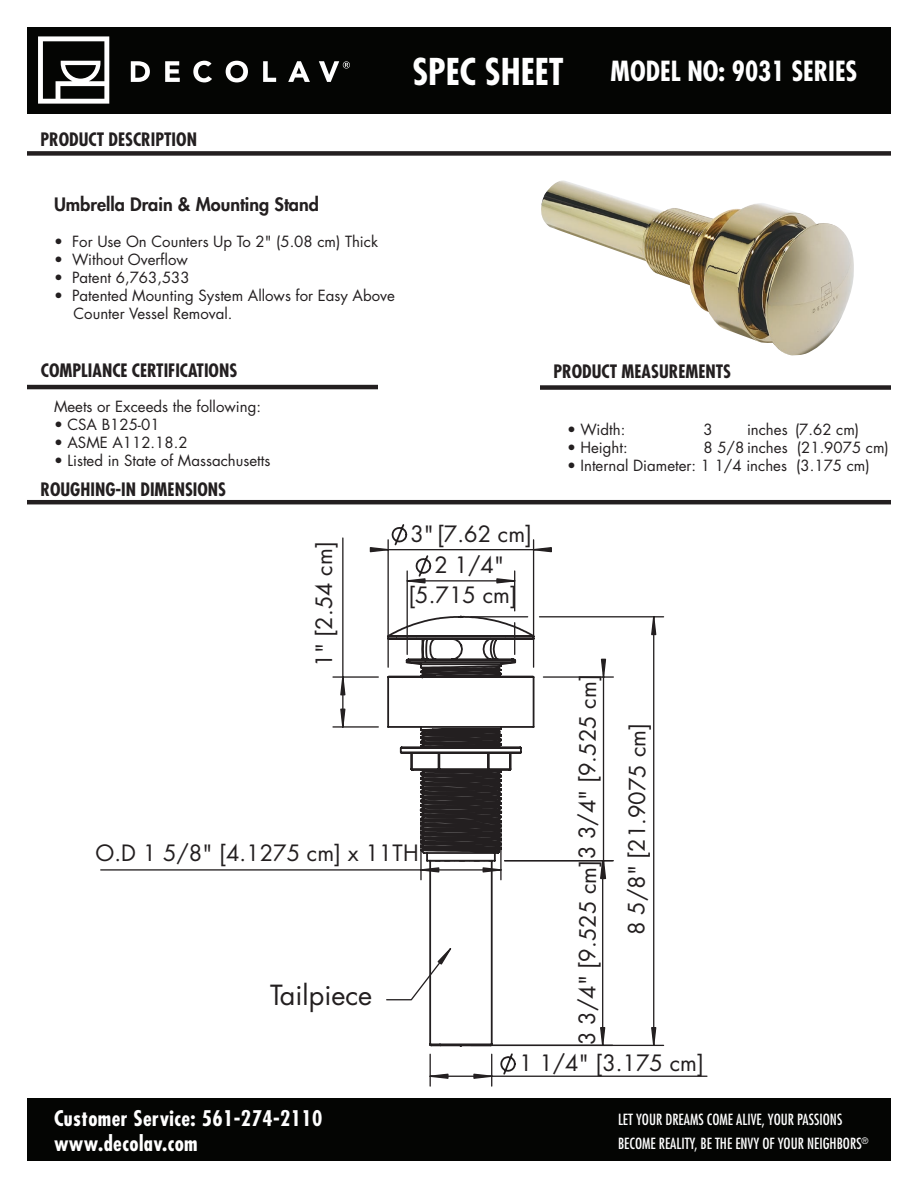
<style>
.page{position:relative;width:918px;height:1188px;background:#fff}
.page>*{position:absolute;margin:0;border:0;box-sizing:border-box;transform-origin:0 0}
.t1{font:700 condensed 36px "Futura";color:#fff}
.t2{font:700 condensed 27px "Futura";color:#fff}
.t3{font:27px "Futura";color:#231f20}
.t4{font:21.9px "Futura";color:#231f20}
.t5{font:700 condensed 21px/25.2px "Futura";letter-spacing:.02em;color:#fff}
.t6{font:700 condensed 18px "Futura";color:#231f20}
.t7{font:800 18px "Futura";color:#231f20}
.t8{font:15px/18px "Futura";color:#231f20}
.t9{font:condensed 15px/24px "Futura";color:#fff}
</style>
<div class="page">
<div style="left:27px;top:27px;width:864px;height:87px;background:#040503"></div>
<svg style="left:131px;top:61px;width:19px;height:21px"></svg>
<svg style="left:165px;top:61px;width:15px;height:21px"></svg>
<svg style="left:193px;top:61px;width:19px;height:21px"></svg>
<svg style="left:226px;top:61px;width:22px;height:21px"></svg>
<svg style="left:263px;top:61px;width:13px;height:21px"></svg>
<svg style="left:288px;top:61px;width:22px;height:21px"></svg>
<svg style="left:319px;top:61px;width:31px;height:21px"></svg>
<svg style="left:38px;top:36px;width:71px;height:68px"></svg>
<div style="left:27px;top:151px;width:864px;height:5px;background:#231f20"></div>
<div style="left:540px;top:385px;width:351px;height:5px;background:#231f20"></div>
<div style="left:27px;top:1098px;width:864px;height:63px;background:#040503"></div>
<hr style="left:27px;top:500px;width:864px;height:4px;background:#231f20">
<hr style="left:27px;top:385px;width:351px;height:4px;background:#231f20">
<hr style="left:602px;top:861px;width:1px;height:184px;background:#231f20">
<hr style="left:101px;top:869px;width:320px;height:2px;background:#231f20">
<hr style="left:471px;top:1045px;width:193px;height:1px;background:#231f20">
<hr style="left:653px;top:617px;width:1px;height:428px;background:#231f20">
<hr style="left:539px;top:616px;width:125px;height:1px;background:#231f20">
<hr style="left:430px;top:1076px;width:277px;height:1px;background:#231f20">
<hr style="left:491px;top:1054px;width:1px;height:32px;background:#231f20">
<hr style="left:430px;top:1054px;width:1px;height:32px;background:#231f20">
<svg style="left:650px;top:616px;width:7px;height:20px"></svg>
<svg style="left:650px;top:1026px;width:7px;height:19px"></svg>
<svg style="left:599px;top:1026px;width:7px;height:21px"></svg>
<svg style="left:332px;top:537px;width:283px;height:334px"></svg>
<svg style="left:385px;top:570px;width:131px;height:431px"></svg>
<svg style="left:339px;top:708px;width:7px;height:20px"></svg>
<svg style="left:339px;top:676px;width:7px;height:20px"></svg>
<svg style="left:532px;top:546px;width:21px;height:7px"></svg>
<svg style="left:600px;top:859px;width:7px;height:21px"></svg>
<svg style="left:496px;top:577px;width:20px;height:7px"></svg>
<svg style="left:600px;top:658px;width:7px;height:20px"></svg>
<svg style="left:369px;top:524px;width:63px;height:60px"></svg>
<svg style="left:418px;top:614px;width:99px;height:466px"></svg>
<img style="left:541px;top:180px;width:313px;height:176px">
<p class="t6" style="left:40px;top:127px;width:158px">PRODUCT DESCRIPTION</p>
<h1 class="t1" style="left:412px;top:48px;width:153px">SPEC SHEET</h1>
<h2 class="t2" style="left:611px;top:54px;width:248px">MODEL NO: 9031 SERIES</h2>
<p class="t7" style="left:54px;top:192px;width:267px">Umbrella Drain &amp; Mounting Stand</p>
<p class="t8" style="left:54px;top:232px;width:326px">• For Use On Counters Up To 2" (5.08 cm) Thick</p>
<p class="t8" style="left:54px;top:250px;width:135px">• Without Overflow</p>
<p class="t8" style="left:54px;top:268px;width:137px">• Patent 6,763,533</p>
<p class="t8" style="left:74px;top:286px;width:323px;text-indent:-20px">• Patented Mounting System Allows for Easy Above<br>Counter Vessel Removal.</p>
<p class="t6" style="left:41px;top:359px;width:49px">COMPLIANCE</p>
<p class="t6" style="left:132px;top:359px;width:8px">CERTI</p>
<p class="t6" style="left:168px;top:359px;width:16px">FICATIONS</p>
<p class="t8" style="left:54px;top:397px;width:209px">Meets or Exceeds the following:</p>
<p class="t8" style="left:54px;top:415px;width:107px">• CSA B125-01</p>
<p class="t8" style="left:54px;top:433px;width:135px">• ASME A112.18.2</p>
<p class="t8" style="left:54px;top:451px;width:218px">• Listed in State of Massachusetts</p>
<p class="t6" style="left:40px;top:478px;width:187px">ROUGHING-IN DIMENSIONS</p>
<h3 class="t4" style="left:310px;top:667px;width:127px;rotate:-90deg">1" [2.54 cm]</h3>
<h3 class="t4" style="left:410px;top:520px;width:123px">3" [7.62 cm]</h3>
<h3 class="t4" style="left:408px;top:581px;width:110px">[5.715 cm]</h3>
<h3 class="t4" style="left:434px;top:551px;width:71px">2 1/4"</h3>
<p class="t6" style="left:554px;top:359px;width:179px">PRODUCT MEASUREMENTS</p>
<p class="t8" style="left:567px;top:421px;width:60px">• Width:</p>
<p class="t8" style="left:704px;top:421px;width:11px">3</p>
<p class="t8" style="left:747px;top:421px;width:114px">inches (7.62 cm)</p>
<p class="t8" style="left:567px;top:439px;width:62px">• Height:</p>
<p class="t8" style="left:704px;top:439px;width:187px">8 5/8 inches (21.9075 cm)</p>
<p class="t8" style="left:567px;top:457px;width:304px">• Internal Diameter: 1 1/4 inches (3.175 cm)</p>
<h3 class="t4" style="left:96px;top:839px;width:325px">O.D 1 5/8" [4.1275 cm] x 11TH</h3>
<h2 class="t3" style="left:270px;top:978px;width:104px">Tailpiece</h2>
<h3 class="t4" style="left:574px;top:1045px;width:372px;rotate:-90deg">3 3/4" [9.525 cm]3 3/4" [9.525 cm]</h3>
<h3 class="t4" style="left:623px;top:935px;width:214px;rotate:-90deg">8 5/8" [21.9075 cm]</h3>
<h3 class="t4" style="left:519px;top:1049px;width:186px">1 1/4" [3.175 cm]</h3>
<h3 class="t5" style="left:54px;top:1106px;width:270px">CUSTOMER SERVICE: 561-274-2110<br>WWW.DECOLAV.COM</h3>
<p class="t9" style="left:618px;top:1107px;width:252px">LET YOUR DREAMS COME ALIVE, YOUR PASSIONS<br>BECOME REALITY, BE THE ENVY OF YOUR NEIGHBORS<sup>®</sup></p>
</div>
